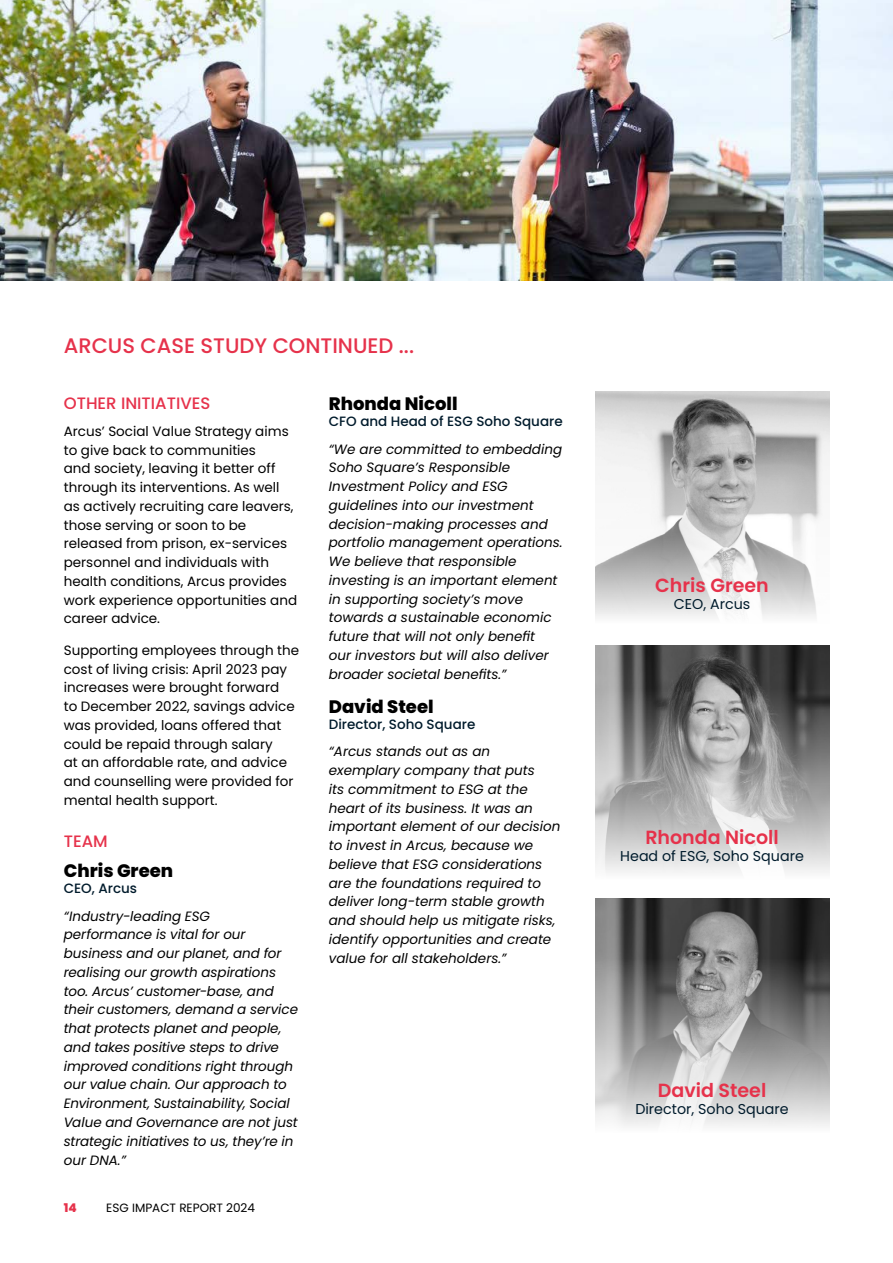
<style>
.page{position:relative;width:893px;height:1263px;background:#fff}
.page>*{position:absolute;margin:0;border:0;box-sizing:border-box;transform-origin:0 0}
.t1{font:500 21px "Poppins";color:#e6324b}
.t2{font:600 19.05px "Poppins";color:#e6324b}
.t3{font:800 18px "Poppins";color:#000}
.t4{font:500 16.5px "Poppins";color:#e6324b}
.t5{font:14.25px "Poppins";color:#001b2c}
.t6{font:italic 13.5px/18.8px "Poppins";color:#000}
.t7{font:13.5px/18.8px "Poppins";color:#000}
.t8{font:500 13.5px "Poppins";color:#001b2c}
.t9{font:12px "Poppins";color:#000}
.t10{font:800 12px "Poppins";color:#e6324b}
</style>
<div class="page">
<img style="left:595px;top:645px;width:234px;height:44px">
<img style="left:595px;top:898px;width:234px;height:60px">
<svg style="left:595px;top:689px;width:235px;height:184px;background:#a9a9a9"></svg>
<svg style="left:595px;top:958px;width:235px;height:168px;background:#a4a4a4"></svg>
<img style="left:595px;top:391px;width:234px;height:60px">
<svg style="left:595px;top:451px;width:235px;height:166px"></svg>
<img style="left:0;top:0;width:893px;height:280px">
<h1 class="t1" style="left:64px;top:333px;width:352px">ARCUS CASE STUDY CONTINUED ...</h1>
<p class="t4" style="left:64px;top:393px;width:148px">OTHER INITIATIVES</p>
<p class="t7" style="left:64px;top:422px;width:235px">Arcus’ Social Value Strategy aims to give back to communities<br>and society, leaving it better off through its interventions. As well as actively recruiting care leavers, those serving or soon to be released from prison, ex-services personnel and individuals with health conditions, Arcus provides work experience opportunities and career advice.</p>
<p class="t7" style="left:64px;top:641px;width:237px">Supporting employees through the cost of living crisis: April 2023 pay increases were brought forward<br>to December 2022, savings advice was provided, loans offered that could be repaid through salary<br>at an affordable rate, and advice and counselling were provided for mental health support.</p>
<p class="t4" style="left:64px;top:832px;width:46px">TEAM</p>
<h3 class="t3" style="left:64px;top:860px;width:111px">Chris Green</h3>
<p class="t8" style="left:64px;top:881px;width:75px">CEO, Arcus</p>
<p class="t6" style="left:64px;top:907px;width:236px">“Industry-leading ESG performance is vital for our business and our planet, and for realising our growth aspirations too. Arcus’ customer-base, and their customers, demand a service that protects planet and people, and takes positive steps to drive improved conditions right through our value chain. Our approach to<br>Environment, Sustainability, Social<br>Value and Governance are not just strategic initiatives to us, they’re in our DNA.”</p>
<p class="t10" style="left:64px;top:1200px;width:14px">14</p>
<p class="t9" style="left:106px;top:1200px;width:150px">ESG IMPACT REPORT 2024</p>
<h3 class="t3" style="left:329px;top:393px;width:130px">Rhonda Nicoll</h3>
<p class="t8" style="left:329px;top:414px;width:235px">CFO and Head of ESG Soho Square</p>
<p class="t6" style="left:329px;top:440px;width:235px">“We are committed to embedding<br>Soho Square’s Responsible<br>Investment Policy and ESG guidelines into our investment decision-making processes and portfolio management operations.<br>We believe that responsible investing is an important element in supporting society’s move towards a sustainable economic future that will not only benefit<br>our investors but will also deliver broader societal benefits.”</p>
<h3 class="t3" style="left:329px;top:696px;width:106px">David Steel</h3>
<p class="t8" style="left:329px;top:717px;width:148px">Director, Soho Square</p>
<p class="t6" style="left:329px;top:742px;width:233px">“Arcus stands out as an exemplary company that puts<br>its commitment to ESG at the heart of its business. It was an important element of our decision to invest in Arcus, because we believe that ESG considerations are the foundations required to deliver long-term stable growth and should help us mitigate risks, identify opportunities and create value for all stakeholders.”</p>
<h2 class="t2" style="left:655px;top:574px;width:115px">Chris Green</h2>
<p class="t5" style="left:674px;top:596px;width:78px">CEO, Arcus</p>
<h2 class="t2" style="left:645px;top:826px;width:135px">Rhonda Nicoll</h2>
<p class="t5" style="left:620px;top:848px;width:185px">Head of ESG, Soho Square</p>
<h2 class="t2" style="left:658px;top:1079px;width:110px">David Steel</h2>
<p class="t5" style="left:635px;top:1101px;width:155px">Director, Soho Square</p>
</div>
